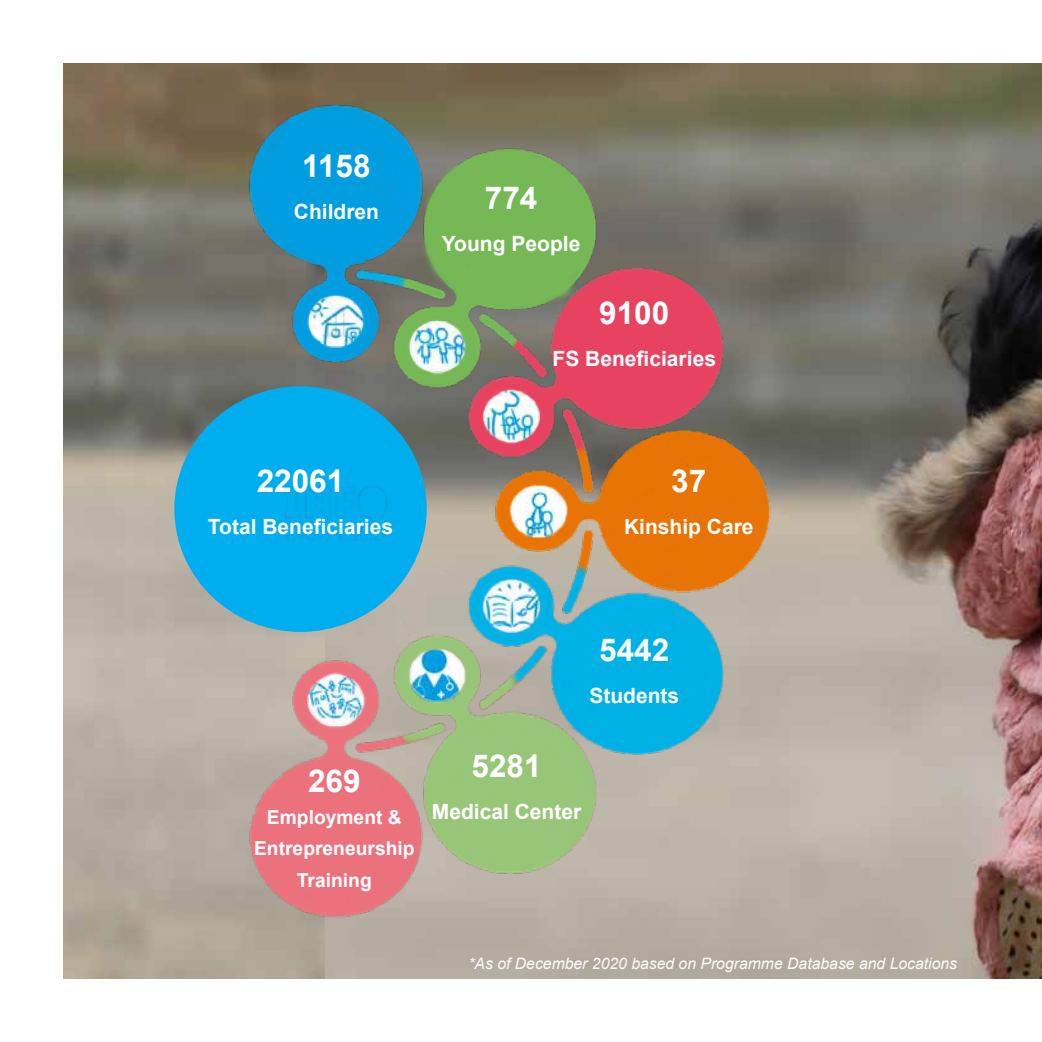
<style>
.page{position:relative;width:1042px;height:1042px;background:#fff}
.page>*{position:absolute;margin:0;border:0;box-sizing:border-box;transform-origin:0 0}
.t1{font:700 31.5px "Arial";color:#fff}
.t2{font:700 21px "Arial";color:#fff}
.t3{font:700 19.25px/31.5px "Arial";color:#fff;text-align:center}
.t4{font:italic 15.75px "Arial";color:#fffbfd}
</style>
<div class="page">
<img style="left:63px;top:63px;width:979px;height:916px">
<img style="left:160px;top:74px;width:689px;height:870px">
<h1 class="t1" style="left:302px;top:143px;width:70px">1158</h1>
<p class="t2" style="left:294px;top:197px;width:87px">Children</p>
<h1 class="t1" style="left:485px;top:176px;width:54px">774</h1>
<p class="t2" style="left:442px;top:229px;width:140px">Young People</p>
<h1 class="t1" style="left:599px;top:291px;width:72px">9100</h1>
<p class="t2" style="left:552px;top:344px;width:165px">FS Beneficiaries</p>
<h1 class="t1" style="left:257px;top:459px;width:89px">22061</h1>
<p class="t2" style="left:208px;top:512px;width:187px">Total Beneficiaries</p>
<h1 class="t1" style="left:671px;top:459px;width:37px">37</h1>
<p class="t2" style="left:624px;top:512px;width:131px">Kinship Care</p>
<h1 class="t1" style="left:599px;top:628px;width:72px">5442</h1>
<p class="t2" style="left:589px;top:681px;width:91px">Students</p>
<h1 class="t1" style="left:308px;top:759px;width:54px">269</h1>
<p class="t3" style="left:254px;top:801px;width:162px">Employment &amp;<br>Entrepreneurship<br>Training</p>
<h1 class="t1" style="left:471px;top:744px;width:72px">5281</h1>
<p class="t2" style="left:432px;top:797px;width:151px">Medical Center</p>
<p class="t4" style="left:468px;top:953px;width:490px">*As of December 2020 based on Programme Database and Locations</p>
</div>
